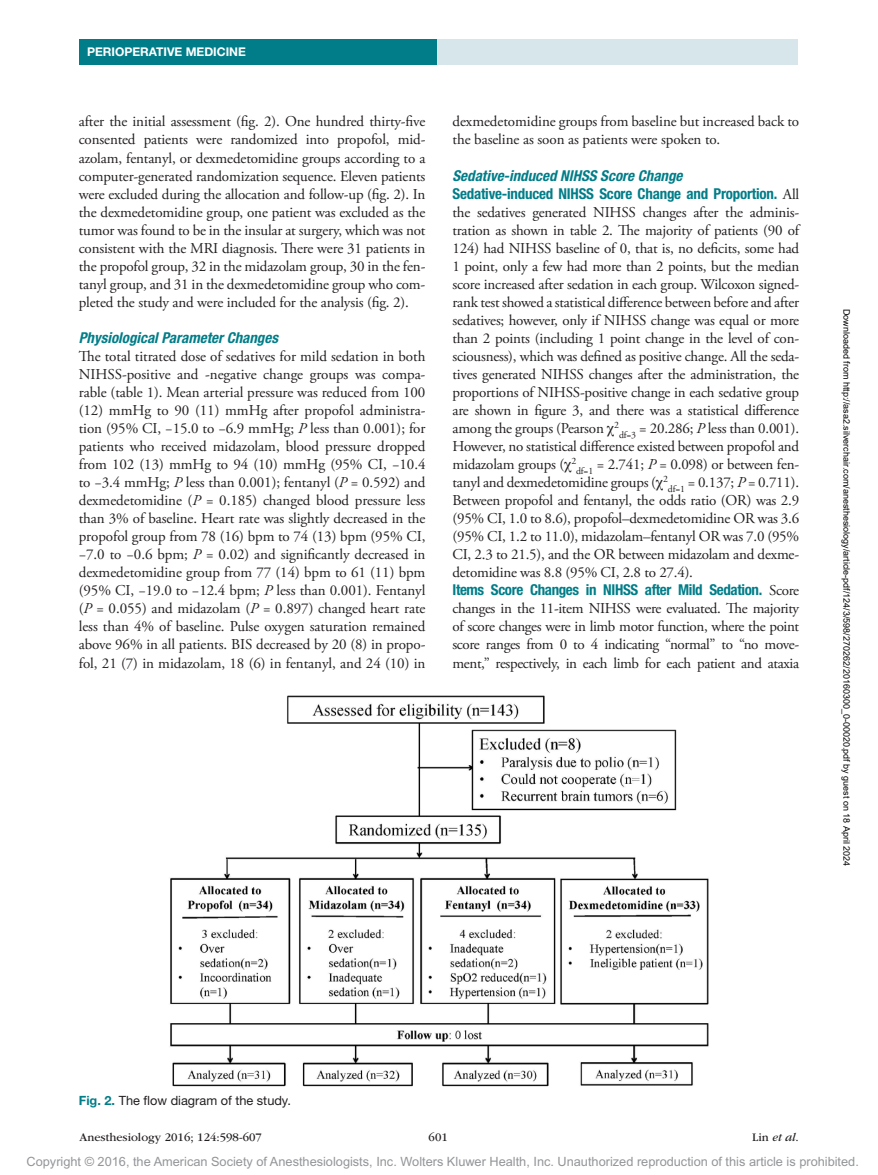
<style>
.page{position:relative;width:878px;height:1175px;background:#fff}
.page>*{position:absolute;margin:0;border:0;box-sizing:border-box;transform-origin:0 0}
.t1{font:15px/18px "Adobe Garamond Pro";letter-spacing:-.01em;color:#231f20;text-align:justify}
.t2{font:700 condensed 15px/18px "Helvetica Neue LT Std";letter-spacing:-.015em;color:#007d88}
.t3{font:italic 700 condensed 15px "Helvetica Neue LT Std";color:#007d88}
.t4{font:12.75px "Arial MT Std";color:#939598}
.t5{font:12.75px "Helvetica Neue LT Std";color:#231f20}
.t6{font:12px "ITC Garamond Std";color:#231f20}
.t7{font:700 12px "Helvetica Neue LT Std";color:#fff}
.t8{font:9px "Arial";color:#000}
.s1{font-style:italic}
.s2{font-family:"Adobe Garamond Pro";font-weight:400;font-stretch:normal;color:#231f20}
.s3{font-family:"Gandhari Unicode"}
.s4{font-weight:700;color:#007d88}
</style>
<div class="page">
<div style="left:432px;top:39px;width:365px;height:26px;background:#d6e6ea"></div>
<div style="left:79px;top:39px;width:357px;height:25px;background:#007d88"></div>
<img style="left:170px;top:695px;width:539px;height:391px">
<p class="t7" style="left:87px;top:44px;width:160px">PERIOPERATIVE MEDICINE</p>
<p class="t1" style="left:79px;top:113px;width:348px">after the initial assessment (fig. 2). One hundred thirty-five consented patients were randomized into propofol, mid&shy;azolam, fentanyl, or dexmedetomidine groups according to a computer-generated randomization sequence. Eleven patients were excluded during the allocation and follow-up (fig. 2). In the dexmedetomidine group, one patient was excluded as the tumor was found to be in the insular at surgery, which was not consistent with the MRI diagnosis. There were 31 patients in the propofol group, 32 in the midazolam group, 30 in the fen&shy;tanyl group, and 31 in the dexmedetomidine group who com&shy;pleted the study and were included for the analysis (fig. 2).</p>
<p class="t3" style="left:79px;top:328px;width:201px">Physiological Parameter Changes</p>
<p class="t1" style="left:79px;top:348px;width:348px">The total titrated dose of sedatives for mild sedation in both NIHSS-positive and -negative change groups was compa&shy;rable (table 1). Mean arterial pressure was reduced from 100 (12) mmHg to 90 (11) mmHg after propofol administra&shy;tion (95% CI, −15.0 to −6.9 mmHg; <span class="s1">P</span> less than 0.001); for patients who received midazolam, blood pressure dropped from 102 (13) mmHg to 94 (10) mmHg (95% CI, −10.4 to −3.4 mmHg; <span class="s1">P</span> less than 0.001); fentanyl (<span class="s1">P</span> = 0.592) and dexmedetomidine (<span class="s1">P</span> = 0.185) changed blood pressure less than 3% of baseline. Heart rate was slightly decreased in the propofol group from 78 (16) bpm to 74 (13) bpm (95% CI, −7.0 to −0.6 bpm; <span class="s1">P</span> = 0.02) and significantly decreased in dexmedetomidine group from 77 (14) bpm to 61 (11) bpm (95% CI, −19.0 to −12.4 bpm; <span class="s1">P</span> less than 0.001). Fentanyl (<span class="s1">P</span> = 0.055) and midazolam (<span class="s1">P</span> = 0.897) changed heart rate less than 4% of baseline. Pulse oxygen saturation remained above 96% in all patients. BIS decreased by 20 (8) in propo&shy;fol, 21 (7) in midazolam, 18 (6) in fentanyl, and 24 (10) in</p>
<p class="t1" style="left:452px;top:113px;width:348px">dexmedetomidine groups from baseline but increased back to the baseline as soon as patients were spoken to.</p>
<p class="t2" style="left:452px;top:166px;width:348px"><span class="s1">Sedative-induced NIHSS Score Change<br></span>Sedative-induced NIHSS Score Change and Proportion. <span class="s2">All</span></p>
<p class="t1" style="left:452px;top:203px;width:348px">the sedatives generated NIHSS changes after the adminis&shy;tration as shown in table 2. The majority of patients (90 of 124) had NIHSS baseline of 0, that is, no deficits, some had 1 point, only a few had more than 2 points, but the median score increased after sedation in each group. Wilcoxon signed&shy;rank test showed a statistical difference between before and after sedatives; however, only if NIHSS change was equal or more than 2 points (including 1 point change in the level of con&shy;sciousness), which was defined as positive change. All the seda&shy;tives generated NIHSS changes after the administration, the proportions of NIHSS-positive change in each sedative group are shown in figure 3, and there was a statistical difference among the groups (Pearson <span class="s3">χ</span><sup>2</sup><sub>df=3</sub> = 20.286; <span class="s1">P</span> less than 0.001).<br>However, no statistical difference existed between propofol and midazolam groups (<span class="s3">χ</span><sup>2</sup><sub>df=1</sub> = 2.741; <span class="s1">P</span> = 0.098) or between fen&shy;tanyl and dexmedetomidine groups (<span class="s3">χ</span><sup>2</sup><sub>df=1</sub> = 0.137; <span class="s1">P</span> = 0.711).<br>Between propofol and fentanyl, the odds ratio (OR) was 2.9 (95% CI, 1.0 to 8.6), propofol–dexmedetomidine OR was 3.6 (95% CI, 1.2 to 11.0), midazolam–fentanyl OR was 7.0 (95% CI, 2.3 to 21.5), and the OR between midazolam and dexme&shy;detomidine was 8.8 (95% CI, 2.8 to 27.4).</p>
<p class="t2" style="left:452px;top:581px;width:348px">Items Score Changes in NIHSS after Mild Sedation. <span class="s2">Score</span></p>
<p class="t1" style="left:452px;top:600px;width:348px">changes in the 11-item NIHSS were evaluated. The majority of score changes were in limb motor function, where the point score ranges from 0 to 4 indicating “normal” to “no move&shy;ment,” respectively, in each limb for each patient and ataxia</p>
<p class="t8" style="left:850px;top:309px;width:559px;rotate:90deg">Downloaded from http://asa2.silverchair.com/anesthesiology/article-pdf/124/3/598/270262/20160300_0-00020.pdf by guest on 18 April 2024</p>
<p class="t5" style="left:79px;top:1092px;width:214px"><span class="s4">Fig. 2.</span> The flow diagram of the study.</p>
<p class="t6" style="left:80px;top:1130px;width:184px">Anesthesiology 2016; 124:598-607</p>
<p class="t6" style="left:428px;top:1130px;width:21px">601</p>
<p class="t6" style="left:752px;top:1130px;width:48px">Lin <span class="s1">et al</span>.</p>
<p class="t4" style="left:27px;top:1154px;width:833px">Copyright © 2016, the American Society of Anesthesiologists, Inc. Wolters Kluwer Health, Inc. Unauthorized reproduction of this article is prohibited.</p>
</div>
